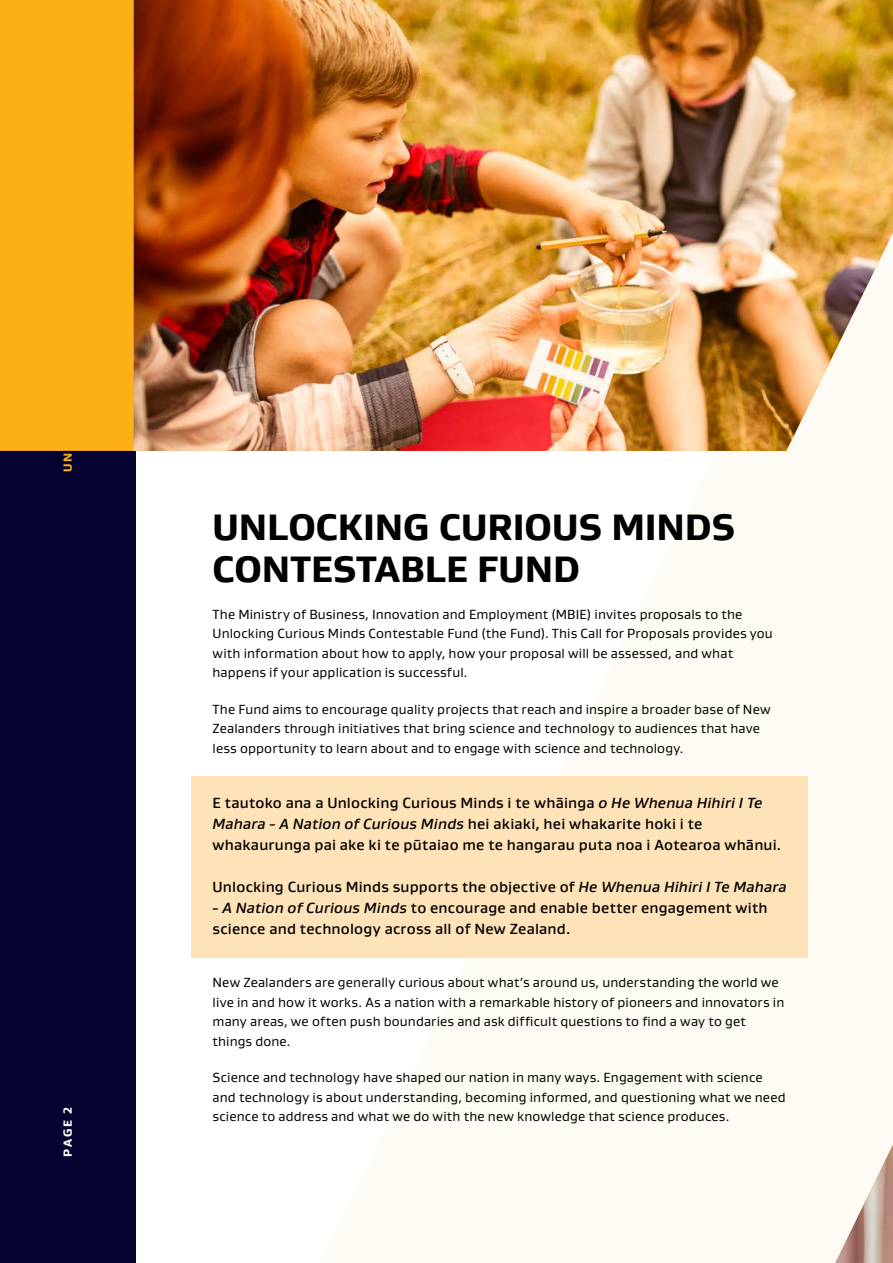
<style>
.page{position:relative;width:893px;height:1263px;background:#fff}
.page>*{position:absolute;margin:0;border:0;box-sizing:border-box;transform-origin:0 0}
.t1{font:800 37.5px/42px "Gustan";color:#000}
.t2{font:500 15px/21px "Gustan";letter-spacing:.015em;color:#000}
.t3{font:13.5px/19.5px "Gustan";letter-spacing:.01em;color:#000}
.t4{font:800 12px "Gustan";color:#fff}
.s1{font-style:italic}
</style>
<div class="page">
<svg style="left:312px;top:451px;width:581px;height:812px;fill:#fefbf4"></svg>
<div style="left:191px;top:776px;width:617px;height:181px;background:#ffe3b8"></div>
<div style="left:0;top:0;width:136px;height:1263px;background:#050431"></div>
<div style="left:0;top:0;width:134px;height:451px;background:#fcaf17"></div>
<img style="left:134px;top:0;width:759px;height:451px">
<img style="left:835px;top:1145px;width:58px;height:118px">
<p class="t4" style="left:60px;top:1157px;width:52px;rotate:-90deg">PAGE 2</p>
<h1 class="t1" style="left:213px;top:505px;width:524px">UNLOCKING CURIOUS MINDS<br>CONTESTABLE FUND</h1>
<p class="t3" style="left:213px;top:604px;width:562px">The Ministry of Business, Innovation and Employment (MBIE) invites proposals to the Unlocking Curious Minds Contestable Fund (the Fund). This Call for Proposals provides you with information about how to apply, how your proposal will be assessed, and what happens if your application is successful.</p>
<p class="t3" style="left:213px;top:699px;width:559px">The Fund aims to encourage quality projects that reach and inspire a broader base of New<br>Zealanders through initiatives that bring science and technology to audiences that have less opportunity to learn about and to engage with science and technology.</p>
<p class="t2" style="left:213px;top:792px;width:566px">E tautoko ana a Unlocking Curious Minds i te whāinga <span class="s1">o He Whenua Hihiri I Te<br>Mahara - A Nation of Curious Minds</span> hei akiaki, hei whakarite hoki i te whakaurunga pai ake ki te pūtaiao me te hangarau puta noa i Aotearoa whānui</p>
<p class="t2" style="left:213px;top:876px;width:576px">Unlocking Curious Minds supports the objective of <span class="s1">He Whenua Hihiri I Te Mahara</span></p>
<p class="t2" style="left:213px;top:897px;width:556px"><span class="s1">- A Nation of Curious Minds</span> to encourage and enable better engagement with science and technology across all of New Zealand</p>
<p class="t3" style="left:213px;top:972px;width:573px">New Zealanders are generally curious about what’s around us, understanding the world we live in and how it works. As a nation with a remarkable history of pioneers and innovators in many areas, we often push boundaries and ask diffcult questions to fnd a way to get things done.</p>
<p class="t3" style="left:213px;top:1067px;width:575px">Science and technology have shaped our nation in many ways. Engagement with science and technology is about understanding, becoming informed, and questioning what we need science to address and what we do with the new knowledge that science produces.</p>
</div>
